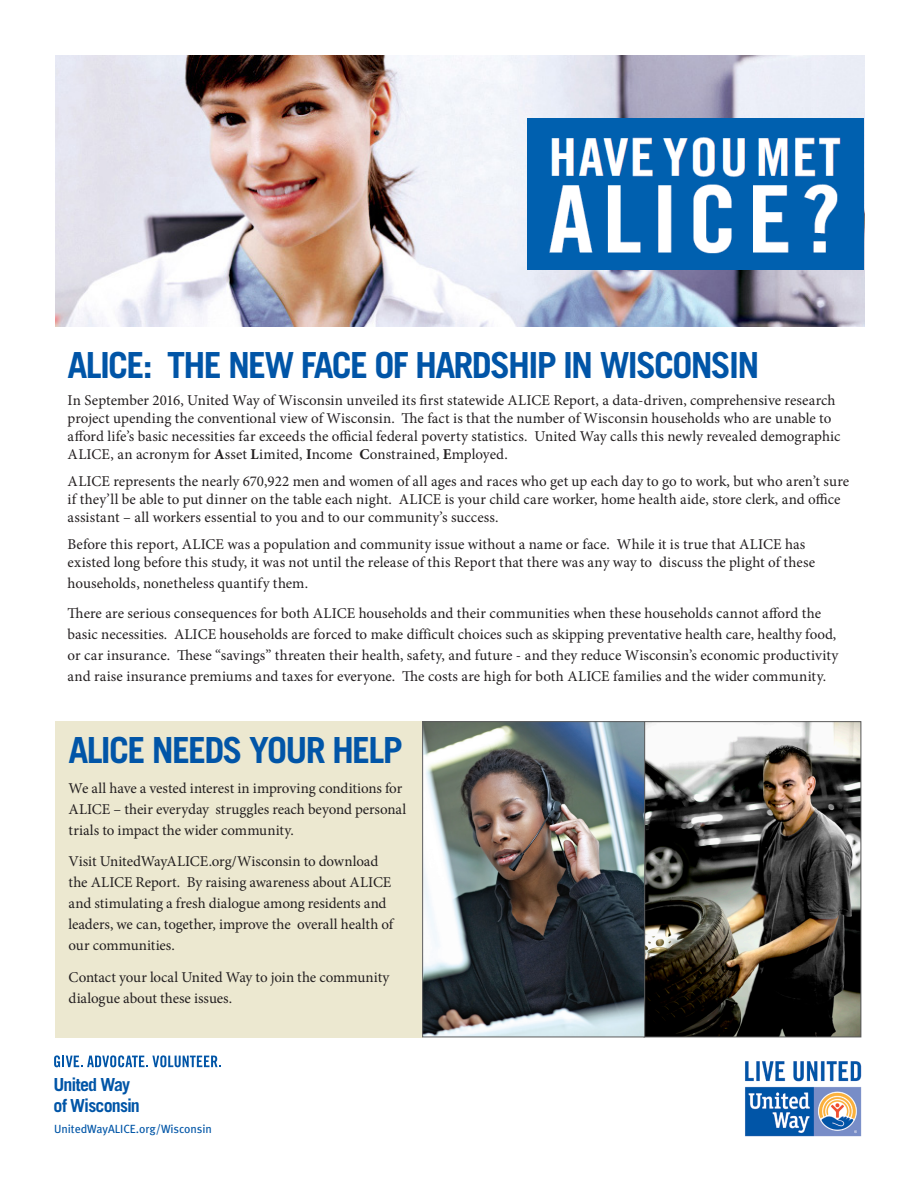
<style>
.page{position:relative;width:918px;height:1188px;background:#fff}
.page>*{position:absolute;margin:0;border:0;box-sizing:border-box;transform-origin:0 0}
.t1{font:700 36px "Trade Gothic";letter-spacing:-.05em;color:#0155a7}
.t2{font:700 18px/21px "Trade Gothic";letter-spacing:-.05em;color:#0155a7}
.t3{font:15px/21px "Minion Pro";color:#231f20}
.t4{font:11.85px "Meta";color:#0155a7}
.s1{font-weight:700}
</style>
<div class="page">
<img style="left:56px;top:56px;width:808px;height:270px">
<svg style="left:54px;top:1055px;width:167px;height:12px"></svg>
<div style="left:55px;top:721px;width:367px;height:316px;background:#ece8d0"></div>
<img style="left:646px;top:723px;width:213px;height:312px">
<div style="left:644px;top:721px;width:217px;height:316px;border:1px solid #585858"></div>
<img style="left:745px;top:1061px;width:117px;height:76px">
<img style="left:527px;top:119px;width:336px;height:150px">
<img style="left:424px;top:723px;width:219px;height:312px">
<div style="left:422px;top:721px;width:223px;height:316px;border:1px solid #5d5d5d"></div>
<p class="t1" style="left:68px;top:343px;width:693px">ALICE: THE NEW FACE OF HARDSHIP IN WISCONSIN</p>
<p class="t3" style="left:68px;top:392px;width:774px;line-height:18px">In September 2016, United Way of Wisconsin unveiled its first statewide ALICE Report, a data-driven, comprehensive research project upending the conventional view of Wisconsin. The fact is that the number of Wisconsin households who are unable to afford life’s basic necessities far exceeds the official federal poverty statistics. United Way calls this newly revealed demographic ALICE, an acronym for <span class="s1">A</span>sset <span class="s1">L</span>imited, <span class="s1">I</span>ncome <span class="s1">C</span>onstrained, <span class="s1">E</span>mployed.</p>
<p class="t3" style="left:68px;top:473px;width:783px;line-height:18px">ALICE represents the nearly 670,922 men and women of all ages and races who get up each day to go to work, but who aren’t sure if they’ll be able to put dinner on the table each night. ALICE is your child care worker, home health aide, store clerk, and office assistant – all workers essential to you and to our community’s success.</p>
<p class="t3" style="left:68px;top:536px;width:749px;line-height:18px">Before this report, ALICE was a population and community issue without a name or face. While it is true that ALICE has existed long before this study, it was not until the release of this Report that there was any way to discuss the plight of these</p>
<p class="t3" style="left:68px;top:573px;width:242px">households, nonetheless quantify them.</p>
<p class="t3" style="left:68px;top:603px;width:772px">There are serious consequences for both ALICE households and their communities when these households cannot afford the basic necessities. ALICE households are forced to make difficult choices such as skipping preventative health care, healthy food, or car insurance. These “savings” threaten their health, safety, and future - and they reduce Wisconsin’s economic productivity and raise insurance premiums and taxes for everyone. The costs are high for both ALICE families and the wider community.</p>
<p class="t1" style="left:69px;top:728px;width:336px">ALICE NEEDS YOUR HELP</p>
<p class="t3" style="left:69px;top:777px;width:339px">We all have a vested interest in improving conditions for<br>ALICE – their everyday struggles reach beyond personal trials to impact the wider community.</p>
<p class="t3" style="left:69px;top:851px;width:326px">Visit UnitedWayALICE.org/Wisconsin to download the ALICE Report. By raising awareness about ALICE and stimulating a fresh dialogue among residents and leaders, we can, together, improve the overall health of our communities.</p>
<p class="t3" style="left:69px;top:967px;width:322px">Contact your local United Way to join the community dialogue about these issues.</p>
<p class="t2" style="left:54px;top:1073px;width:88px">United Way of Wisconsin</p>
<p class="t4" style="left:54px;top:1122px;width:159px">UnitedWayALICE.org/Wisconsin</p>
</div>
